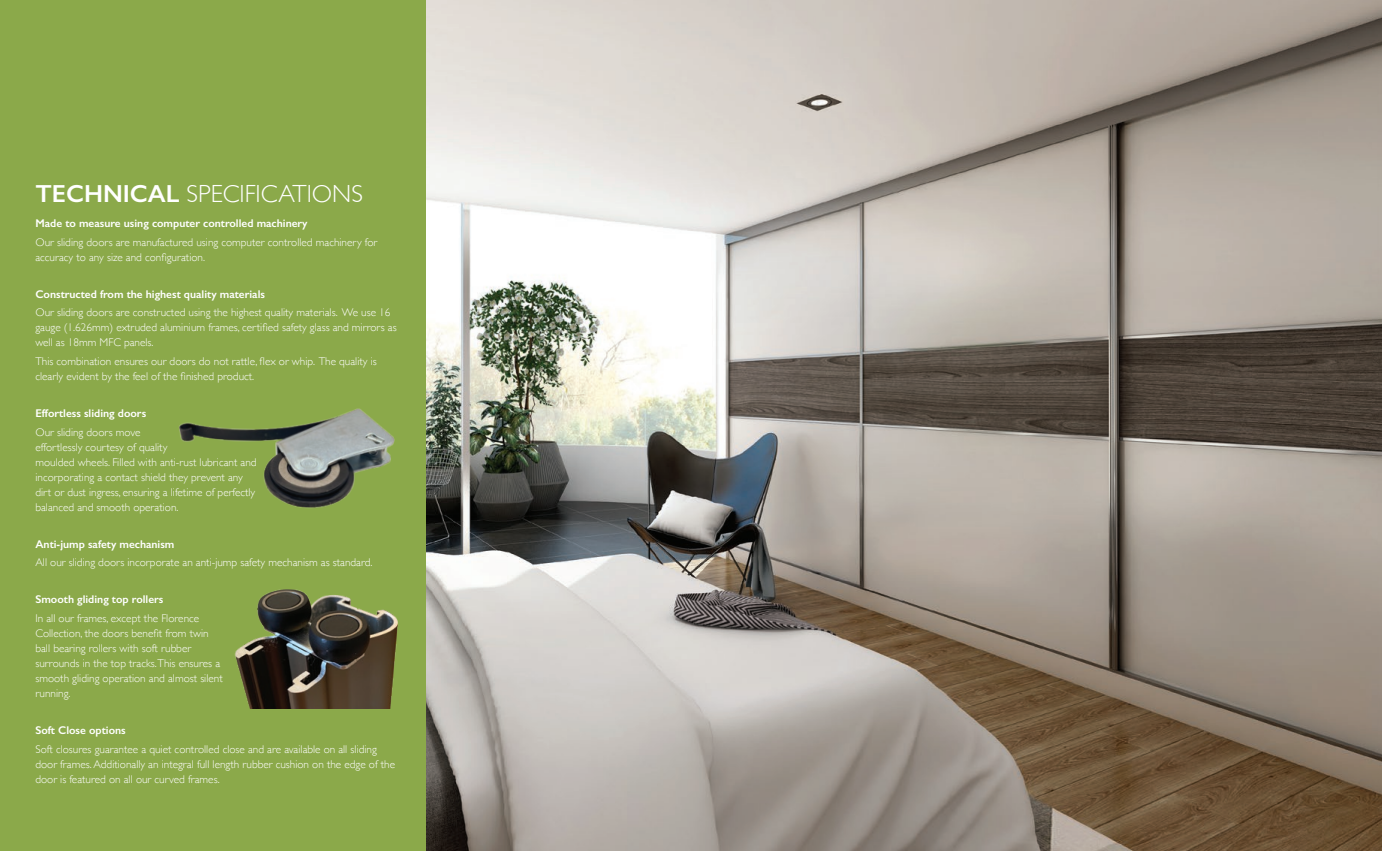
<style>
.page{position:relative;width:1382px;height:851px;background:#fff}
.page>*{position:absolute;margin:0;border:0;box-sizing:border-box;transform-origin:0 0}
.t1{font:300 24.75px "Gill Sans";color:#fff}
.t2{font:300 11.25px/15px "Gill Sans";color:#fff}
.t3{font:600 11.25px "Gill Sans";color:#fff}
.s1{font-weight:600}
</style>
<div class="page">
<img style="left:425px;top:0;width:957px;height:850px">
<div style="left:0;top:0;width:425px;height:850px;background:#8ba94a"></div>
<img style="left:234px;top:589px;width:164px;height:119px">
<img style="left:179px;top:408px;width:216px;height:100px">
<h1 class="t1" style="left:35px;top:174px;width:329px"><span class="s1">TECHNICAL</span> SPECIFICATIONS</h1>
<p class="t3" style="left:35px;top:216px;width:274px">Made to measure using computer controlled machinery</p>
<p class="t2" style="left:35px;top:234px;width:343px">Our sliding doors are manufactured using computer controlled machinery for accuracy to any size and configuration.</p>
<p class="t3" style="left:35px;top:287px;width:231px">Constructed from the highest quality materials</p>
<p class="t2" style="left:35px;top:304px;width:363px">Our sliding doors are constructed using the highest quality materials. We use 16 gauge (1.626mm) extruded aluminium frames, certified safety glass and mirrors as well as 18mm MFC panels.</p>
<p class="t2" style="left:35px;top:353px;width:343px">This combination ensures our doors do not rattle, flex or whip. The quality is clearly evident by the feel of the finished product.</p>
<p class="t3" style="left:35px;top:406px;width:112px">Effortless sliding doors</p>
<p class="t2" style="left:35px;top:424px;width:223px">Our sliding doors move<br>effortlessly courtesy of quality<br>moulded wheels. Filled with anti-rust lubricant and incorporating a contact shield they prevent any dirt or dust ingress, ensuring a lifetime of perfectly balanced and smooth operation.</p>
<p class="t3" style="left:35px;top:537px;width:141px">Anti-jump safety mechanism</p>
<p class="t2" style="left:35px;top:554px;width:339px">All our sliding doors incorporate an anti-jump safety mechanism as standard.</p>
<p class="t3" style="left:35px;top:592px;width:130px">Smooth gliding top rollers</p>
<p class="t2" style="left:35px;top:610px;width:189px">In all our frames, except the Florence Collection, the doors benefit from twin ball bearing rollers with soft rubber surrounds in the top tracks.This ensures a smooth gliding operation and almost silent running.</p>
<p class="t3" style="left:35px;top:723px;width:92px">Soft Close options</p>
<p class="t2" style="left:35px;top:740px;width:361px">Soft closures guarantee a quiet controlled close and are available on all sliding door frames. Additionally an integral full length rubber cushion on the edge of the door is featured on all our curved frames.</p>
</div>
